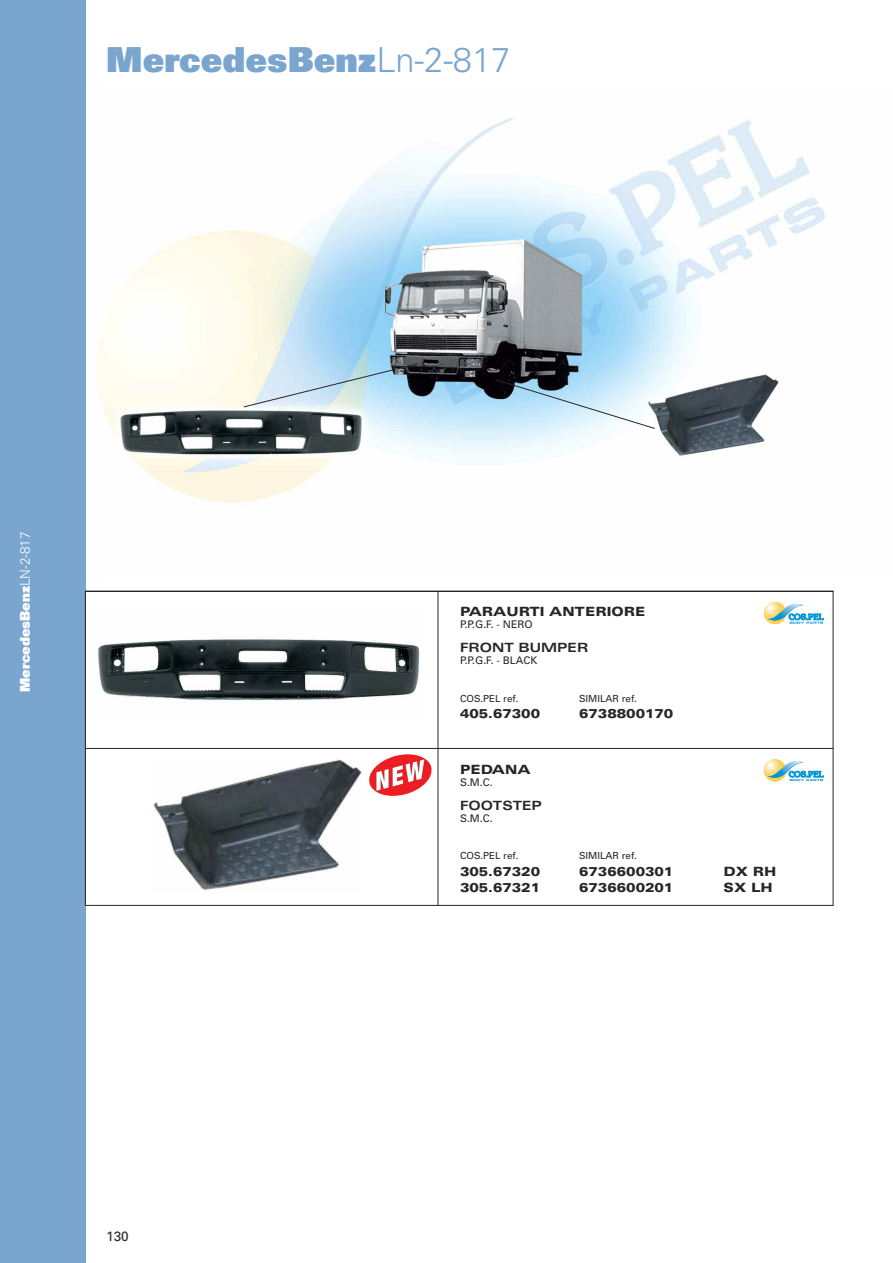
<style>
.page{position:relative;width:893px;height:1263px;background:#fff}
.page>*{position:absolute;margin:0;border:0;box-sizing:border-box;transform-origin:0 0}
.t1{font:900 34.5px "Univers";color:#7aa5cf}
.t2{font:900 13.5px "Univers";color:#fff}
.t3{font:13.5px "Univers";color:#272627}
.t4{font:900 expanded 12.75px "Univers";color:#272627}
.t5{font:700 expanded 12.75px "Univers";color:#272627}
.t6{font:10.5px "Univers";color:#272627}
.t7{font:9.75px "Univers";color:#272627}
.s1{font-weight:300}
</style>
<div class="page">
<img style="left:85px;top:85px;width:740px;height:494px">
<div style="left:0;top:0;width:85px;height:1263px;background:#7aa5cf"></div>
<img style="left:98px;top:639px;width:322px;height:62px">
<img style="left:153px;top:759px;width:209px;height:131px">
<hr style="left:85px;top:748px;width:748px;height:1px;background:#272627">
<hr style="left:85px;top:591px;width:748px;height:1px;background:#272627">
<svg style="left:764px;top:759px;width:59px;height:22px"></svg>
<svg style="left:764px;top:602px;width:59px;height:22px"></svg>
<hr style="left:438px;top:591px;width:1px;height:315px;background:#272627">
<svg style="left:243px;top:363px;width:176px;height:45px;background:#bfd6e1"></svg>
<svg style="left:369px;top:754px;width:63px;height:42px"></svg>
<svg style="left:494px;top:379px;width:162px;height:50px;background:#bad3e0"></svg>
<h1 class="t1" style="left:106px;top:47px;width:406px">MercedesBenz<span class="s1">Ln-2-817</span></h1>
<p class="t2" style="left:20px;top:692px;width:162px;rotate:-90deg">MercedesBenz<span class="s1">LN-2-817</span></p>
<p class="t3" style="left:106px;top:1231px;width:24px">130</p>
<p class="t4" style="left:460px;top:607px;width:187px">PARAURTI ANTERIORE</p>
<p class="t6" style="left:460px;top:621px;width:74px">P.P.G.F. - NERO</p>
<p class="t5" style="left:460px;top:643px;width:130px">FRONT BUMPER</p>
<p class="t6" style="left:460px;top:657px;width:79px">P.P.G.F. - BLACK</p>
<p class="t7" style="left:460px;top:695px;width:60px">COS.PEL ref.</p>
<p class="t7" style="left:579px;top:695px;width:59px">SIMILAR ref.</p>
<p class="t4" style="left:460px;top:709px;width:82px">405.67300</p>
<p class="t4" style="left:579px;top:709px;width:96px">6738800170</p>
<p class="t4" style="left:460px;top:764px;width:72px">PEDANA</p>
<p class="t6" style="left:460px;top:778px;width:34px">S.M.C.</p>
<p class="t5" style="left:460px;top:800px;width:84px">FOOTSTEP</p>
<p class="t6" style="left:460px;top:814px;width:34px">S.M.C.</p>
<p class="t7" style="left:460px;top:852px;width:60px">COS.PEL ref.</p>
<p class="t7" style="left:579px;top:852px;width:59px">SIMILAR ref.</p>
<p class="t4" style="left:460px;top:866px;width:82px">305.67320</p>
<p class="t4" style="left:579px;top:866px;width:96px">6736600301</p>
<p class="t4" style="left:724px;top:866px;width:54px">DX RH</p>
<p class="t4" style="left:460px;top:883px;width:82px">305.67321</p>
<p class="t4" style="left:579px;top:883px;width:96px">6736600201</p>
<p class="t4" style="left:724px;top:883px;width:51px">SX LH</p>
</div>
